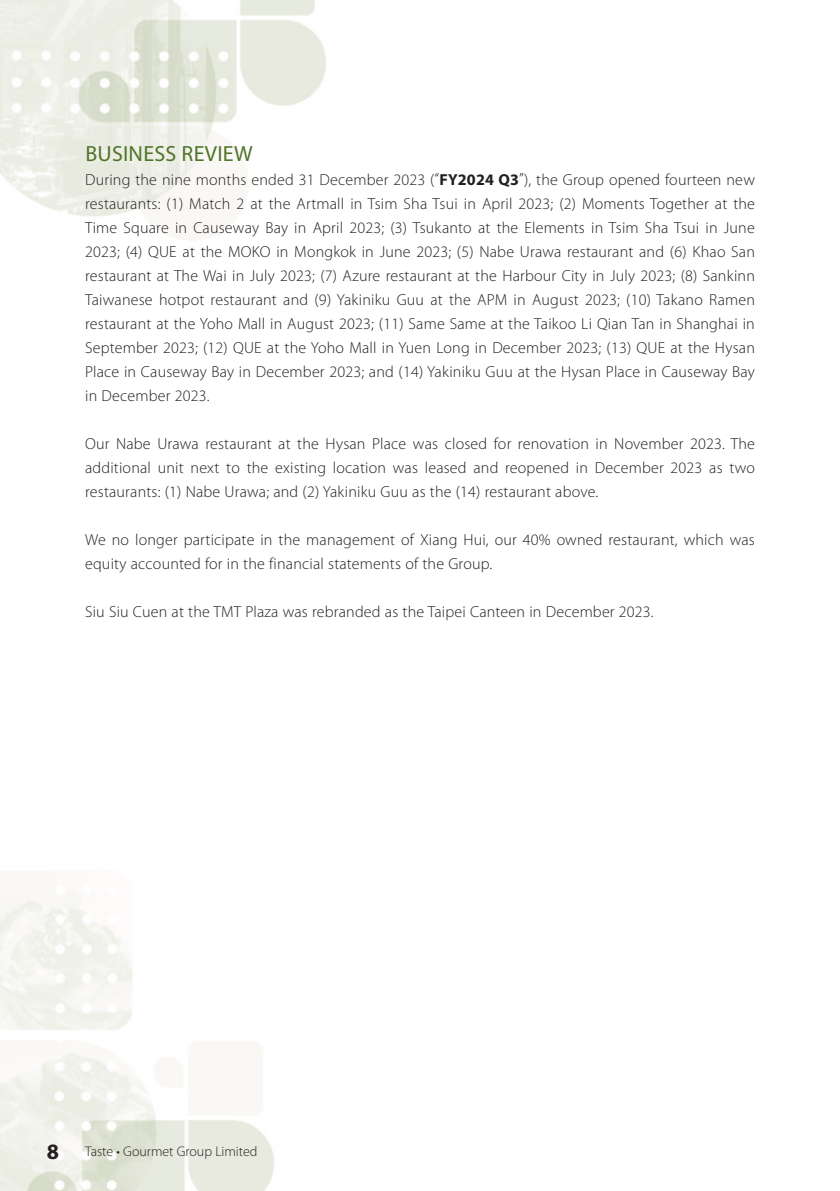
<style>
.page{position:relative;width:840px;height:1191px;background:#fff}
.page>*{position:absolute;margin:0;border:0;box-sizing:border-box;transform-origin:0 0}
.Heading_1{font:22px "Myriad Pro";letter-spacing:.01em;color:#50752a}
.Body_Text{font:300 16px/24px "Myriad Pro";letter-spacing:.01em;color:#231f20;text-align:justify}
.t1{font:300 14px "Myriad Pro";letter-spacing:-.005em;color:#231f20}
.s1{font-weight:700}
.s2{font-weight:700;font-size:22px}
</style>
<div class="page">
<img style="left:0;top:0;width:326px;height:1191px">
<p class="Heading_1" style="left:85px;top:140px;width:169px">BUSINESS REVIEW</p>
<p class="Body_Text" style="left:85px;top:168px;width:671px">During the nine months ended 31 December 2023 (“<span class="s1">FY2024 Q3</span>”), the Group opened fourteen new restaurants: (1) Match 2 at the Artmall in Tsim Sha Tsui in April 2023; (2) Moments Together at the Time Square in Causeway Bay in April 2023; (3) Tsukanto at the Elements in Tsim Sha Tsui in June 2023; (4) QUE at the MOKO in Mongkok in June 2023; (5) Nabe Urawa restaurant and (6) Khao San restaurant at The Wai in July 2023; (7) Azure restaurant at the Harbour City in July 2023; (8) Sankinn Taiwanese hotpot restaurant and (9) Yakiniku Guu at the APM in August 2023; (10) Takano Ramen restaurant at the Yoho Mall in August 2023; (11) Same Same at the Taikoo Li Qian Tan in Shanghai in September 2023; (12) QUE at the Yoho Mall in Yuen Long in December 2023; (13) QUE at the Hysan Place in Causeway Bay in December 2023; and (14) Yakiniku Guu at the Hysan Place in Causeway Bay in December 2023.</p>
<p class="Body_Text" style="left:85px;top:432px;width:671px">Our Nabe Urawa restaurant at the Hysan Place was closed for renovation in November 2023. The additional unit next to the existing location was leased and reopened in December 2023 as two restaurants: (1) Nabe Urawa; and (2) Yakiniku Guu as the (14) restaurant above.</p>
<p class="Body_Text" style="left:85px;top:528px;width:671px">We no longer participate in the management of Xiang Hui, our 40% owned restaurant, which was equity accounted for in the financial statements of the Group.</p>
<p class="Body_Text" style="left:85px;top:600px;width:569px">Siu Siu Cuen at the TMT Plaza was rebranded as the Taipei Canteen in December 2023.</p>
<p class="t1" style="left:47px;top:1143px;width:212px"><span class="s2">8</span> Taste • Gourmet Group Limited</p>
</div>
